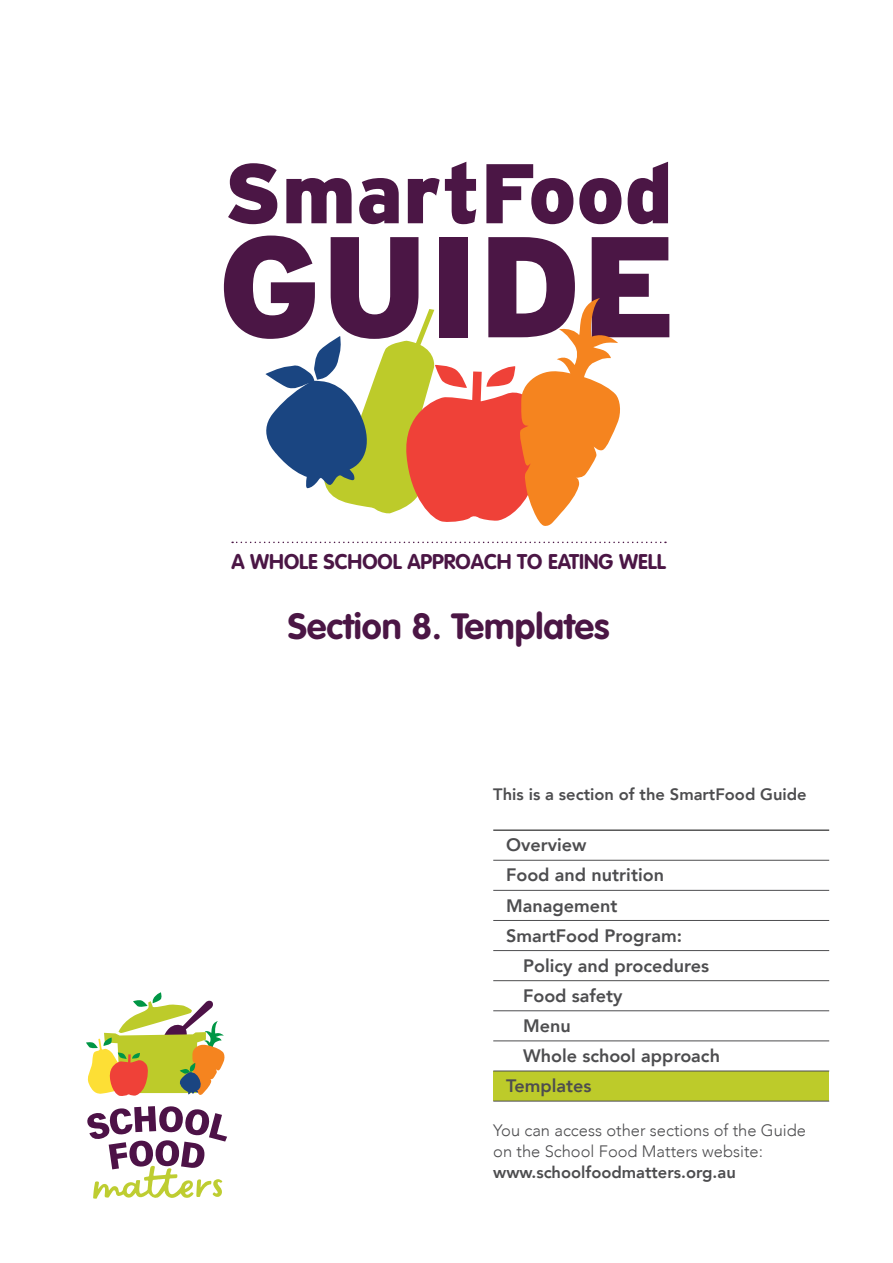
<style>
.page{position:relative;width:893px;height:1263px;background:#fff}
.page>*{position:absolute;margin:0;border:0;box-sizing:border-box;transform-origin:0 0}
.t1{font:900 143.1px "Interstate";color:#4b1645}
.t2{font:900 84.45px "Interstate";color:#4b1645}
.t3{font:700 36px "VAG Rounded";color:#4b1645}
.t4{font:700 21px "VAG Rounded";color:#4b1645}
.t5{font:800 18px "Avenir";color:#4d4d4f}
.t6{font:300 16.5px/21px "Avenir";color:#4d4d4f}
.t7{font:800 16.5px "Avenir";color:#4d4d4f}
</style>
<div class="page">
<div style="left:493px;top:1071px;width:336px;height:30px;background:#bdcb2a"></div>
<svg style="left:265px;top:298px;width:355px;height:228px"></svg>
<svg style="left:232px;top:542px;width:434px;height:1px"></svg>
<hr style="left:493px;top:830px;width:336px;height:1px;background:#000">
<hr style="left:493px;top:860px;width:336px;height:1px;background:#4d4d4f">
<hr style="left:493px;top:890px;width:336px;height:1px;background:#4d4d4f">
<hr style="left:493px;top:920px;width:336px;height:1px;background:#4d4d4f">
<hr style="left:493px;top:950px;width:336px;height:1px;background:#4d4d4f">
<hr style="left:493px;top:980px;width:336px;height:1px;background:#4d4d4f">
<hr style="left:493px;top:1010px;width:336px;height:1px;background:#4d4d4f">
<hr style="left:493px;top:1040px;width:336px;height:1px;background:#4d4d4f">
<hr style="left:493px;top:1070px;width:336px;height:1px;background:#4d4d4f">
<hr style="left:493px;top:1101px;width:336px;height:1px;background:#4d4d4f">
<svg style="left:86px;top:992px;width:139px;height:104px"></svg>
<svg style="left:87px;top:1106px;width:140px;height:93px"></svg>
<h2 class="t2" style="left:224px;top:145px;width:450px">SmartFood</h2>
<h1 class="t1" style="left:218px;top:205px;width:461px">GUIDE</h1>
<p class="t4" style="left:231px;top:549px;width:436px">A WHOLE SCHOOL APPROACH TO EATING WELL</p>
<h3 class="t3" style="left:288px;top:606px;width:323px">Section 8. Templates</h3>
<p class="t7" style="left:493px;top:781px;width:315px">This is a section of the SmartFood Guide</p>
<p class="t5" style="left:506px;top:831px;width:82px">Overview</p>
<p class="t5" style="left:506px;top:861px;width:159px">Food and nutrition</p>
<p class="t5" style="left:506px;top:891px;width:113px">Management</p>
<p class="t5" style="left:506px;top:921px;width:178px">SmartFood Program:</p>
<p class="t5" style="left:523px;top:951px;width:188px">Policy and procedures</p>
<p class="t5" style="left:523px;top:981px;width:101px">Food safety</p>
<p class="t5" style="left:523px;top:1012px;width:49px">Menu</p>
<p class="t5" style="left:523px;top:1042px;width:198px">Whole school approach</p>
<p class="t5" style="left:506px;top:1072px;width:87px">Templates</p>
<p class="t6" style="left:493px;top:1119px;width:314px">You can access other sections of the Guide on the School Food Matters website:</p>
<p class="t7" style="left:493px;top:1159px;width:244px">www.schoolfoodmatters.org.au</p>
</div>
